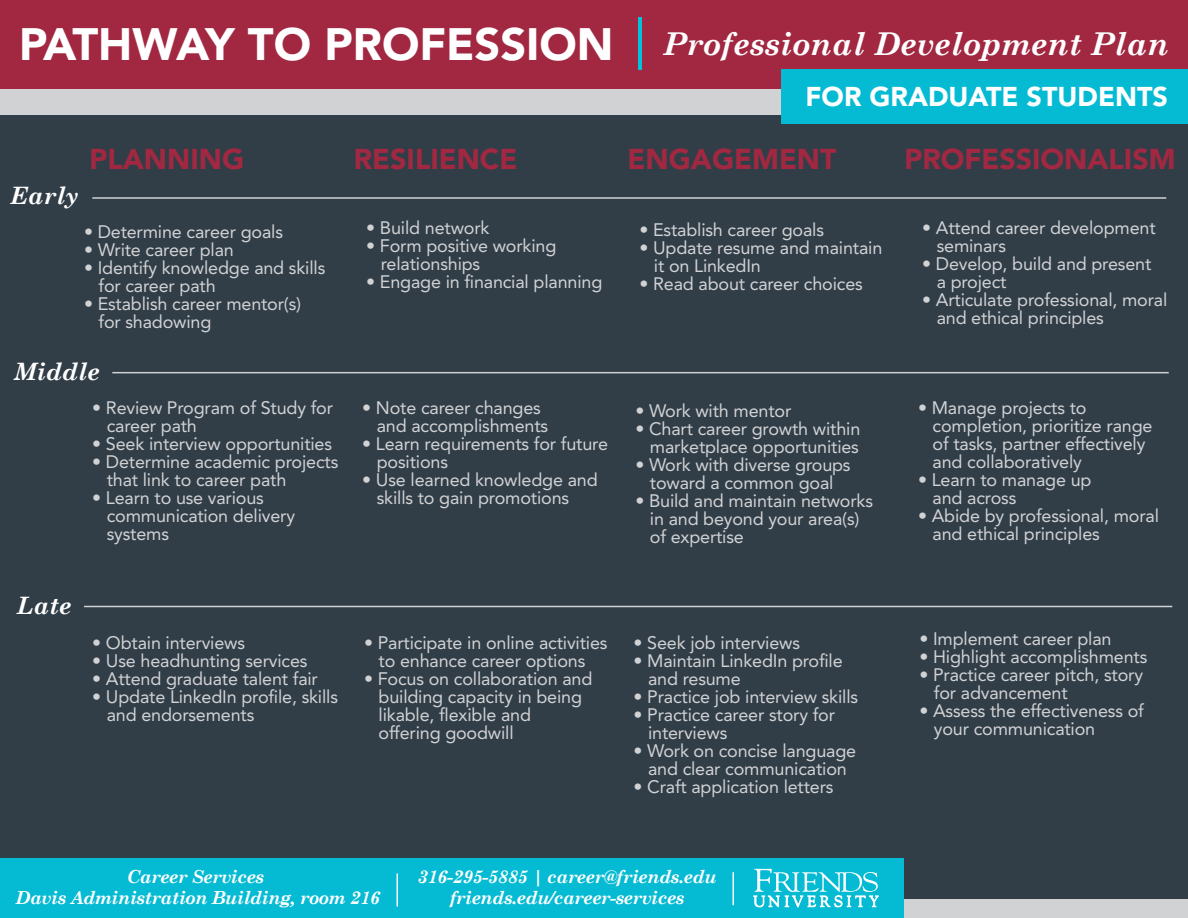
<style>
.page{position:relative;width:1188px;height:918px;background:#fff}
.page>*{position:absolute;margin:0;border:0;box-sizing:border-box;transform-origin:0 0}
.t1{font:italic 700 31.5px "Century Schoolbook";color:#fff}
.t2{font:900 28.5px "Avenir LT Std";color:#a22842}
.t3{font:900 27px "Avenir LT Std";color:#fff}
.t4{font:italic 700 24px "Century Schoolbook";color:#fff}
.t5{font:18px/18px "Avenir LT Std";letter-spacing:-.01em;color:#d1d2d4}
.t6{font:italic 700 18px/21.6px "Century Schoolbook";letter-spacing:-.025em;color:#fff;text-align:center}
.s1{font-family:"Avenir LT Std";font-weight:900;font-style:normal;font-size:45px}
</style>
<div class="page">
<div style="left:0;top:82px;width:1188px;height:836px;background:#d1d2d4"></div>
<div style="left:0;top:115px;width:1188px;height:784px;background:#313e48"></div>
<hr style="left:92px;top:197px;width:1074px;height:2px;background:#d1d2d4">
<hr style="left:112px;top:372px;width:1057px;height:1px;background:#d1d2d4">
<hr style="left:84px;top:606px;width:1088px;height:1px;background:#d1d2d4">
<div style="left:0;top:858px;width:903px;height:60px;background:#05bbd3"></div>
<svg style="left:753px;top:869px;width:126px;height:38px"></svg>
<hr style="left:397px;top:873px;width:1px;height:33px;background:#fff">
<hr style="left:733px;top:872px;width:1px;height:33px;background:#fff">
<div style="left:0;top:0;width:1188px;height:89px;background:#a22842"></div>
<hr style="left:638px;top:18px;width:3px;height:52px;background:#00c2df">
<div style="left:782px;top:69px;width:406px;height:55px;background:#05bbd3"></div>
<h1 class="t1" style="left:19px;top:24px;width:1152px"><span class="s1">PATHWAY TO PROFESSION</span> Professional Development Plan</h1>
<h3 class="t3" style="left:806px;top:80px;width:364px">FOR GRADUATE STUDENTS</h3>
<h3 class="t4" style="left:10px;top:180px;width:70px">Early</h3>
<h2 class="t2" style="left:90px;top:142px;width:156px">PLANNING</h2>
<p class="t5" style="left:84px;top:223px;width:200px">• Determine career goals</p>
<p class="t5" style="left:84px;top:241px;width:151px">• Write career plan</p>
<p class="t5" style="left:99px;top:259px;width:228px;text-indent:-14px">• Identify knowledge and skills for career path</p>
<p class="t5" style="left:99px;top:295px;width:204px;text-indent:-14px">• Establish career mentor(s) for shadowing</p>
<h3 class="t4" style="left:14px;top:357px;width:87px">Middle</h3>
<p class="t5" style="left:107px;top:399px;width:228px;text-indent:-14px">• Review Program of Study for career path</p>
<p class="t5" style="left:92px;top:435px;width:241px">• Seek interview opportunities</p>
<p class="t5" style="left:107px;top:453px;width:233px;text-indent:-14px">• Determine academic projects that link to career path</p>
<p class="t5" style="left:107px;top:489px;width:190px;text-indent:-14px">• Learn to use various communication delivery systems</p>
<h2 class="t2" style="left:354px;top:142px;width:165px">RESILIENCE</h2>
<p class="t5" style="left:366px;top:219px;width:125px">• Build network</p>
<p class="t5" style="left:381px;top:237px;width:177px;text-indent:-14px">• Form positive working relationships</p>
<p class="t5" style="left:366px;top:273px;width:238px">• Engage in financial planning</p>
<p class="t5" style="left:377px;top:399px;width:173px;text-indent:-14px">• Note career changes and accomplishments</p>
<p class="t5" style="left:377px;top:435px;width:233px;text-indent:-14px">• Learn requirements for future positions</p>
<p class="t5" style="left:377px;top:471px;width:222px;text-indent:-14px">• Use learned knowledge and skills to gain promotions</p>
<h3 class="t4" style="left:17px;top:590px;width:57px">Late</h3>
<p class="t5" style="left:92px;top:634px;width:154px">• Obtain interviews</p>
<p class="t5" style="left:92px;top:652px;width:217px">• Use headhunting services</p>
<p class="t5" style="left:92px;top:670px;width:227px">• Attend graduate talent fair</p>
<p class="t5" style="left:107px;top:688px;width:233px;text-indent:-14px">• Update LinkedIn profile, skills and endorsements</p>
<p class="t5" style="left:364px;top:634px;width:245px;text-align:center">• Participate in online activities to enhance career options</p>
<p class="t5" style="left:379px;top:670px;width:215px;text-indent:-14px">• Focus on collaboration and building capacity in being likable, flexible and offering goodwill</p>
<h2 class="t2" style="left:628px;top:142px;width:211px">ENGAGEMENT</h2>
<p class="t5" style="left:639px;top:221px;width:186px">• Establish career goals</p>
<p class="t5" style="left:654px;top:239px;width:230px;text-indent:-14px">• Update resume and maintain it on LinkedIn</p>
<p class="t5" style="left:639px;top:275px;width:225px">• Read about career choices</p>
<p class="t5" style="left:635px;top:402px;width:158px">• Work with mentor</p>
<p class="t5" style="left:635px;top:420px;width:226px;text-align:right">• Chart career growth within marketplace opportunities</p>
<p class="t5" style="left:635px;top:456px;width:217px;text-align:center">• Work with diverse groups toward a common goal</p>
<p class="t5" style="left:650px;top:492px;width:225px;text-indent:-14px">• Build and maintain networks in and beyond your area(s) of expertise</p>
<p class="t5" style="left:634px;top:634px;width:168px">• Seek job interviews</p>
<p class="t5" style="left:648px;top:652px;width:196px;text-indent:-14px">• Maintain LinkedIn profile and resume</p>
<p class="t5" style="left:634px;top:688px;width:226px">• Practice job interview skills</p>
<p class="t5" style="left:648px;top:706px;width:189px;text-indent:-14px">• Practice career story for interviews</p>
<p class="t5" style="left:634px;top:742px;width:224px;text-align:center">• Work on concise language and clear communication</p>
<p class="t5" style="left:634px;top:778px;width:202px">• Craft application letters</p>
<h2 class="t2" style="left:904px;top:142px;width:273px">PROFESSIONALISM</h2>
<p class="t5" style="left:937px;top:219px;width:220px;text-indent:-14px">• Attend career development seminars</p>
<p class="t5" style="left:937px;top:255px;width:216px;text-indent:-14px">• Develop, build and present a project</p>
<p class="t5" style="left:937px;top:291px;width:232px;text-indent:-14px">• Articulate professional, moral and ethical principles</p>
<p class="t5" style="left:933px;top:399px;width:221px;text-indent:-14px">• Manage projects to completion, prioritize range of tasks, partner effectively and collaboratively</p>
<p class="t5" style="left:933px;top:471px;width:160px;text-indent:-14px">• Learn to manage up and across</p>
<p class="t5" style="left:933px;top:507px;width:228px;text-indent:-14px">• Abide by professional, moral and ethical principles</p>
<p class="t5" style="left:919px;top:630px;width:194px">• Implement career plan</p>
<p class="t5" style="left:919px;top:648px;width:230px">• Highlight accomplishments</p>
<p class="t5" style="left:934px;top:666px;width:211px;text-indent:-14px">• Practice career pitch, story for advancement</p>
<p class="t5" style="left:934px;top:702px;width:211px;text-indent:-14px">• Assess the effectiveness of your communication</p>
<p class="t6" style="left:16px;top:865px;width:366px">Career Services<br>Davis Administration Building, room 216</p>
<p class="t6" style="left:418px;top:865px;width:301px">316-295-5885 | career@friends.edu friends.edu/career-services</p>
</div>
